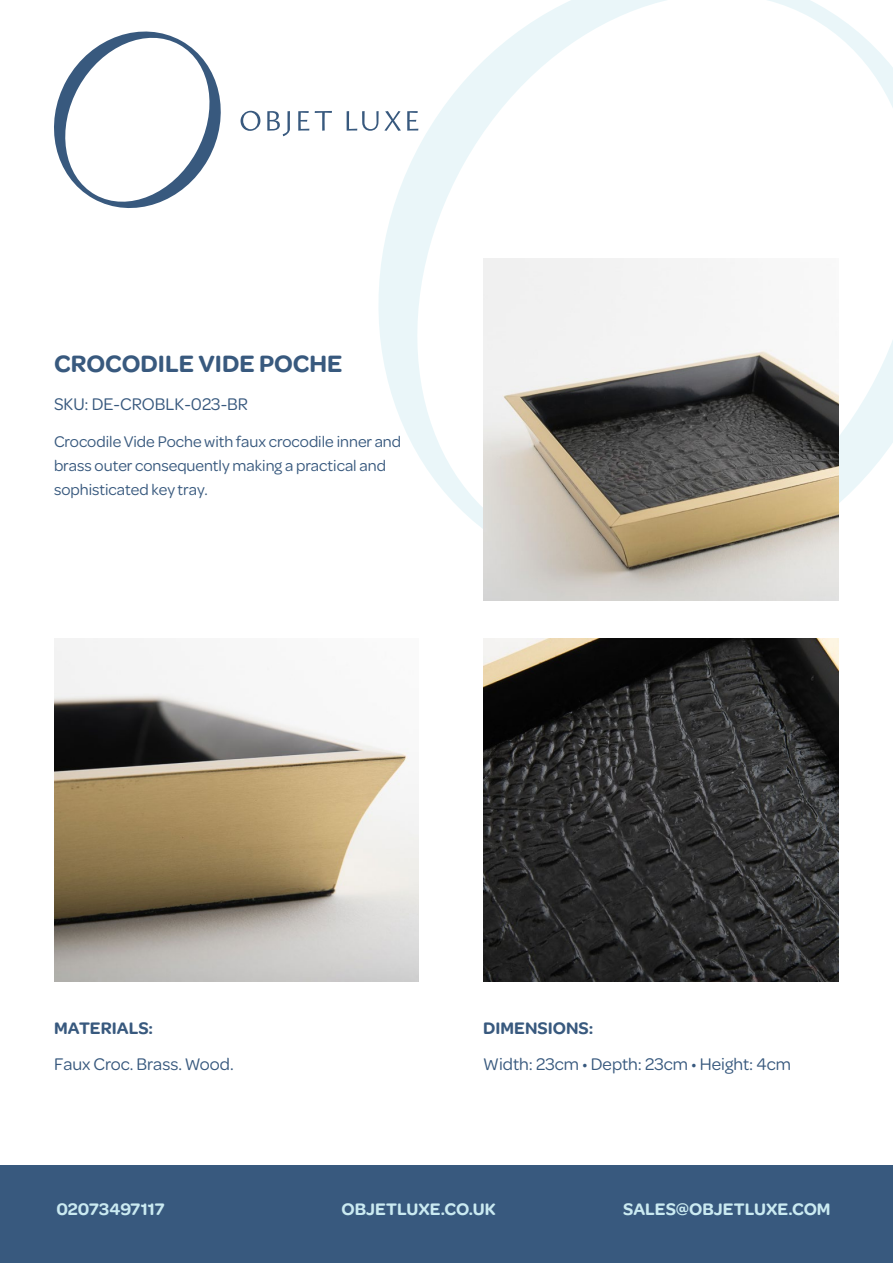
<style>
.page{position:relative;width:893px;height:1263px;background:#fff}
.page>*{position:absolute;margin:0;border:0;box-sizing:border-box;transform-origin:0 0}
.t1{font:600 25.5px "Omnes";color:#38597e}
.t2{font:18px "Omnes";color:#38597e}
.t3{font:600 18px "Omnes";color:#caeaf1}
.t4{font:600 18px "Omnes";color:#38597e}
.t5{font:16.5px/24px "Omnes";color:#38597e}
</style>
<div class="page">
<svg style="left:378px;top:0;width:515px;height:529px"></svg>
<div style="left:0;top:1166px;width:893px;height:97px;background:#38597e"></div>
<svg style="left:241px;top:111px;width:19px;height:20px"></svg>
<svg style="left:267px;top:111px;width:23px;height:25px"></svg>
<svg style="left:298px;top:111px;width:11px;height:20px"></svg>
<svg style="left:315px;top:111px;width:17px;height:20px"></svg>
<svg style="left:347px;top:111px;width:54px;height:20px"></svg>
<svg style="left:407px;top:111px;width:11px;height:20px"></svg>
<svg style="left:54px;top:31px;width:167px;height:177px"></svg>
<img style="left:483px;top:258px;width:356px;height:343px">
<img style="left:54px;top:639px;width:364px;height:342px">
<img style="left:483px;top:639px;width:356px;height:342px">
<p class="t1" style="left:54px;top:349px;width:290px">CROCODILE VIDE POCHE</p>
<p class="t2" style="left:54px;top:392px;width:196px">SKU: DE-CROBLK-023-BR</p>
<p class="t5" style="left:54px;top:428px;width:349px">Crocodile Vide Poche with faux crocodile inner and brass outer consequently making a practical and sophisticated key tray.</p>
<p class="t4" style="left:54px;top:1018px;width:101px">MATERIALS:</p>
<p class="t4" style="left:483px;top:1018px;width:112px">DIMENSIONS:</p>
<p class="t2" style="left:54px;top:1052px;width:181px">Faux Croc. Brass. Wood.</p>
<p class="t2" style="left:483px;top:1052px;width:309px">Width: 23cm • Depth: 23cm • Height: 4cm</p>
<p class="t3" style="left:56px;top:1199px;width:110px">02073497117</p>
<p class="t3" style="left:342px;top:1199px;width:156px">OBJETLUXE.CO.UK</p>
<p class="t3" style="left:623px;top:1199px;width:209px">SALES@OBJETLUXE.COM</p>
</div>
